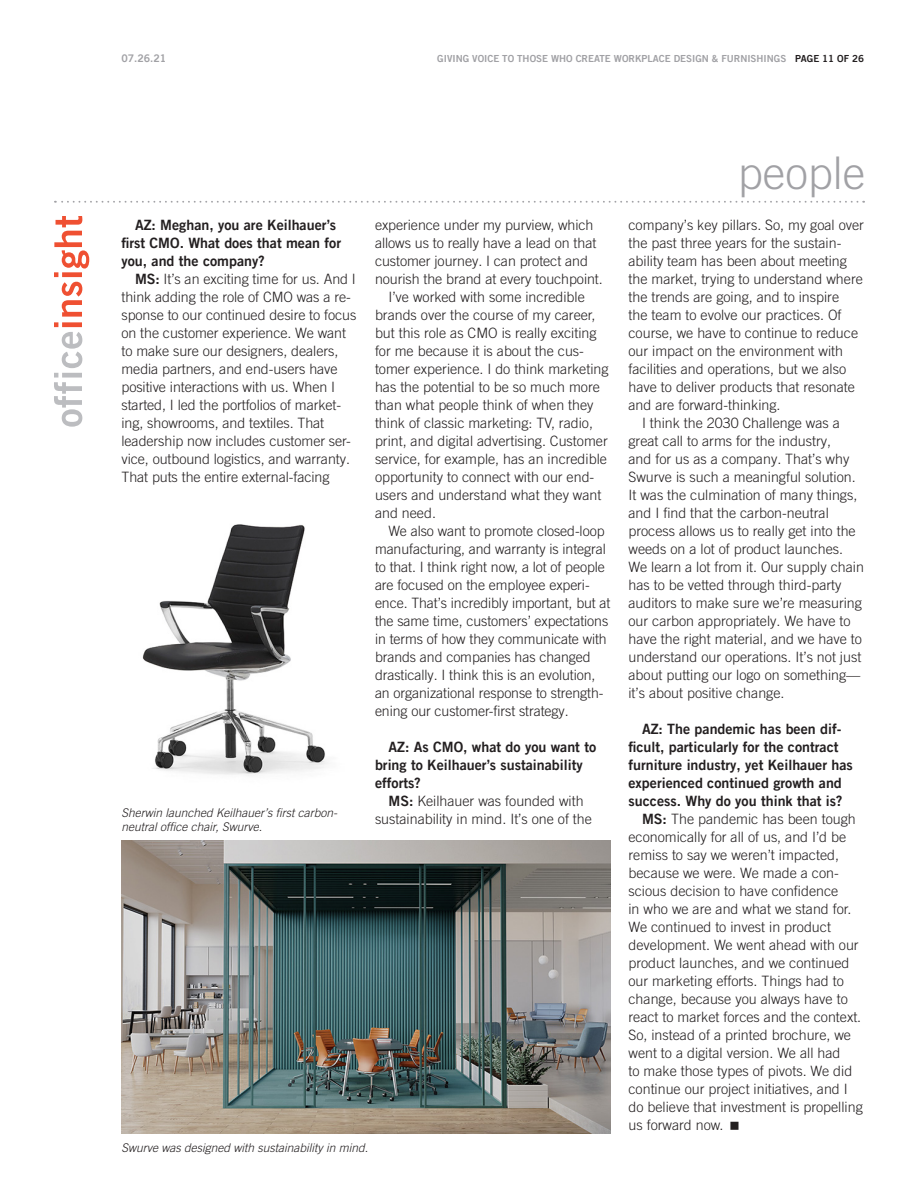
<style>
.page{position:relative;width:918px;height:1188px;background:#fff}
.page>*{position:absolute;margin:0;border:0;box-sizing:border-box;transform-origin:0 0}
.t1{font:300 45px "Trade Gothic LT Com";color:#a1a1a5}
.Feature_Text{font:300 14.25px/18px "Trade Gothic LT Com";color:#231f20}
.Q_A_OI{font:14.25px/18px "Trade Gothic LT Com Bd 2";color:#231f20}
.Captions{font:italic 300 12px/14.4px "Trade Gothic LT Com";color:#231f20}
.t2{font:10.5px "Trade Gothic LT Com Bd 2";color:#a1a1a5}
.t3{font:9.75px "Trade Gothic LT Com Bd 2";color:#a1a1a5}
.s1{color:#231f20}
.s2{font-family:"Trade Gothic LT Com Bd 2";font-weight:400}
</style>
<div class="page">
<svg style="left:55px;top:201px;width:809px;height:2px"></svg>
<svg style="left:54px;top:216px;width:35px;height:211px"></svg>
<img style="left:142px;top:524px;width:186px;height:252px">
<img style="left:122px;top:841px;width:488px;height:293px">
<p class="t2" style="left:121px;top:52px;width:46px">07.26.21</p>
<p class="t3" style="left:437px;top:52px;width:428px">GIVING VOICE TO THOSE WHO CREATE WORKPLACE DESIGN &amp; FURNISHINGS <span class="s1">PAGE 11 OF 26</span></p>
<p class="Q_A_OI" style="left:122px;top:216px;width:221px;text-indent:14px">AZ: Meghan, you are Keilhauer’s first CMO. What does that mean for you, and the company?</p>
<p class="Feature_Text" style="left:122px;top:270px;width:236px;text-indent:14px"><span class="s2">MS:</span> It’s an exciting time for us. And I think adding the role of CMO was a re&shy;sponse to our continued desire to focus on the customer experience. We want to make sure our designers, dealers, media partners, and end-users have positive interactions with us. When I started, I led the portfolios of market&shy;ing, showrooms, and textiles. That leadership now includes customer ser&shy;vice, outbound logistics, and warranty.<br>That puts the entire external-facing</p>
<p class="Captions" style="left:122px;top:805px;width:217px">Sherwin launched Keilhauer’s first carbon&shy;neutral office chair, Swurve.</p>
<p class="Feature_Text" style="left:375px;top:215px;width:229px">experience under my purview, which allows us to really have a lead on that customer journey. I can protect and nourish the brand at every touchpoint.</p>
<p class="Feature_Text" style="left:375px;top:287px;width:235px;text-indent:14px">I’ve worked with some incredible brands over the course of my career, but this role as CMO is really exciting for me because it is about the cus&shy;tomer experience. I do think marketing has the potential to be so much more than what people think of when they think of classic marketing: TV, radio, print, and digital advertising. Customer service, for example, has an incredible opportunity to connect with our end&shy;users and understand what they want and need.</p>
<p class="Feature_Text" style="left:375px;top:521px;width:237px;text-indent:14px">We also want to promote closed-loop manufacturing, and warranty is integral to that. I think right now, a lot of people are focused on the employee experi&shy;ence. That’s incredibly important, but at the same time, customers’ expectations in terms of how they communicate with brands and companies has changed drastically. I think this is an evolution, an organizational response to strength&shy;ening our customer-first strategy.</p>
<p class="Q_A_OI" style="left:375px;top:737px;width:223px;text-indent:14px">AZ: As CMO, what do you want to bring to Keilhauer’s sustainability efforts?</p>
<p class="Feature_Text" style="left:375px;top:791px;width:218px;text-align:center"><span class="s2">MS:</span> Keilhauer was founded with sustainability in mind. It’s one of the</p>
<h1 class="t1" style="left:738px;top:146px;width:129px">people</h1>
<p class="Feature_Text" style="left:628px;top:215px;width:237px">company’s key pillars. So, my goal over the past three years for the sustain&shy;ability team has been about meeting the market, trying to understand where the trends are going, and to inspire<br>the team to evolve our practices. Of course, we have to continue to reduce our impact on the environment with facilities and operations, but we also have to deliver products that resonate and are forward-thinking.</p>
<p class="Feature_Text" style="left:628px;top:413px;width:237px;text-indent:14px">I think the 2030 Challenge was a great call to arms for the industry,<br>and for us as a company. That’s why Swurve is such a meaningful solution.<br>It was the culmination of many things, and I find that the carbon-neutral process allows us to really get into the weeds on a lot of product launches.<br>We learn a lot from it. Our supply chain has to be vetted through third-party auditors to make sure we’re measuring our carbon appropriately. We have to have the right material, and we have to understand our operations. It’s not just about putting our logo on something— it’s about positive change.</p>
<p class="Q_A_OI" style="left:628px;top:719px;width:226px;text-indent:14px">AZ: The pandemic has been dif&shy;ficult, particularly for the contract furniture industry, yet Keilhauer has experienced continued growth and success. Why do you think that is?</p>
<p class="Feature_Text" style="left:628px;top:809px;width:236px;text-indent:14px"><span class="s2">MS:</span> The pandemic has been tough economically for all of us, and I’d be remiss to say we weren’t impacted, because we were. We made a con&shy;scious decision to have confidence<br>in who we are and what we stand for.<br>We continued to invest in product development. We went ahead with our product launches, and we continued our marketing efforts. Things had to change, because you always have to react to market forces and the context.<br>So, instead of a printed brochure, we went to a digital version. We all had<br>to make those types of pivots. We did continue our project initiatives, and I do believe that investment is propelling us forward now.</p>
<p class="Captions" style="left:122px;top:1141px;width:248px">Swurve was designed with sustainability in mind.</p>
</div>
